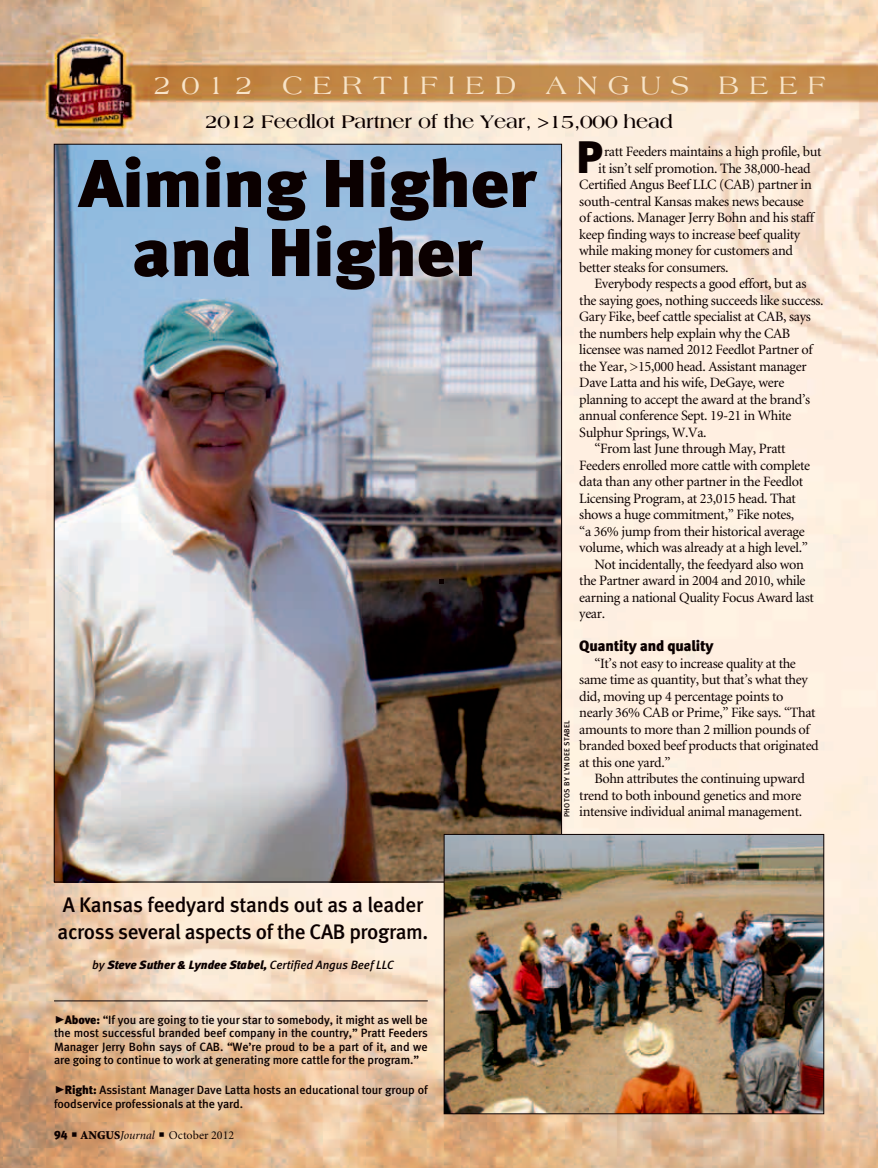
<style>
.page{position:relative;width:878px;height:1168px;background:#fff}
.page>*{position:absolute;margin:0;border:0;box-sizing:border-box;transform-origin:0 0}
.headline{font:67.5px "Meta Black LF";letter-spacing:-.01em;color:#0b0000;scale:1.1 1}
.Drop_Cap{font:45.45px "Meta Black LF";color:#0b0000}
.aj_notes{font:27px "Americana";letter-spacing:.38em;color:#f8e4c8}
.deck{font:21px/27px "Meta Medium LF";letter-spacing:-.02em;color:#0b0000}
.deck-2{font:700 19.5px "Americana";letter-spacing:-.01em;color:#0b0000}
.subhead{font:15px "Meta Black LF";letter-spacing:-.01em;color:#0b0000}
.body_text{font:14.25px/16.5px "Minion";letter-spacing:-.025em;color:#0b0000}
.Drop_Cap-2{font:14.25px "Minion";letter-spacing:-.025em;color:#0b0000}
.cutlines{font:12px/13.5px "Meta Medium LF";letter-spacing:-.01em;color:#0b0000;text-align:justify}
.byline{font:italic 12px "Meta Black LF";color:#0b0000}
.t1{font:12px "Minion";color:#0b0000}
.photo_credit{font:7.5px "Meta Medium LF";letter-spacing:.05em;color:#0b0000}
.s1{font-family:"Meta Medium LF"}
.s2{font-family:"Meta Black Caps Expert";font-size:21px}
.s3{font-family:"Meta Black LF"}
.s4{font-weight:900}
.s5{font-style:italic}
</style>
<div class="page">
<img style="left:0;top:0;width:878px;height:1168px">
<img style="left:56px;top:146px;width:503px;height:734px">
<svg style="left:439px;top:580px;width:4px;height:4px"></svg>
<hr style="left:54px;top:1000px;width:374px;height:1px;background:#0b0000">
<img style="left:446px;top:836px;width:376px;height:276px">
<div style="left:444px;top:834px;width:380px;height:280px;border:1px solid #0b0000"></div>
<p class="aj_notes" style="left:154px;top:70px;width:673px">2012 CERTIFIED ANGUS BEEF</p>
<p class="deck-2" style="left:205px;top:111px;width:469px">2012 Feedlot Partner of the Year, &gt;15,000 head</p>
<p class="headline" style="left:78px;top:143px;width:418px">Aiming Higher</p>
<p class="headline" style="left:132px;top:212px;width:319px">and Higher</p>
<p class="Drop_Cap" style="left:576px;top:129px;width:28px">P</p>
<p class="Drop_Cap-2" style="left:604px;top:145px;width:219px">ratt Feeders maintains a high profile, but</p>
<p class="Drop_Cap-2" style="left:598px;top:161px;width:214px">it isn’t self promotion. The 38,000-head</p>
<p class="Drop_Cap-2" style="left:579px;top:178px;width:234px">Certified Angus Beef LLC (CAB) partner in</p>
<p class="Drop_Cap-2" style="left:579px;top:194px;width:226px">south-central Kansas makes news because</p>
<p class="Drop_Cap-2" style="left:579px;top:211px;width:236px">of actions. Manager Jerry Bohn and his staff</p>
<p class="Drop_Cap-2" style="left:579px;top:227px;width:222px">keep finding ways to increase beef quality</p>
<p class="Drop_Cap-2" style="left:579px;top:244px;width:215px">while making money for customers and</p>
<p class="Drop_Cap-2" style="left:579px;top:260px;width:151px">better steaks for consumers.</p>
<p class="body_text" style="left:579px;top:276px;width:246px;text-indent:15px">Everybody respects a good effort, but as the saying goes, nothing succeeds like success.<br>Gary Fike, beef cattle specialist at CAB, says the numbers help explain why the CAB licensee was named 2012 Feedlot Partner of the Year, &gt;15,000 head. Assistant manager Dave Latta and his wife, DeGaye, were planning to accept the award at the brand’s annual conference Sept. 19-21 in White Sulphur Springs, W.Va.</p>
<p class="body_text" style="left:579px;top:441px;width:232px;text-indent:15px">“From last June through May, Pratt Feeders enrolled more cattle with complete data than any other partner in the Feedlot Licensing Program, at 23,015 head. That shows a huge commitment,” Fike notes,<br>“a 36% jump from their historical average volume, which was already at a high level.”</p>
<p class="body_text" style="left:579px;top:556px;width:236px;text-indent:15px">Not incidentally, the feedyard also won the Partner award in 2004 and 2010, while earning a national Quality Focus Award last year.</p>
<p class="subhead" style="left:579px;top:637px;width:136px">Quantity and quality</p>
<p class="body_text" style="left:579px;top:655px;width:241px;text-indent:15px">“It’s not easy to increase quality at the same time as quantity, but that’s what they did, moving up 4 percentage points to nearly 36% CAB or Prime,” Fike says. “That amounts to more than 2 million pounds of branded boxed beef products that originated at this one yard.”</p>
<p class="body_text" style="left:579px;top:771px;width:227px;text-align:right">Bohn attributes the continuing upward trend to both inbound genetics and more</p>
<p class="photo_credit" style="left:562px;top:817px;width:98px;rotate:-90deg">PHOTOS BY LYNDEE STABEL</p>
<p class="body_text" style="left:579px;top:804px;width:224px">intensive individual animal management.</p>
<p class="deck" style="left:58px;top:891px;width:372px">A Kansas feedyard stands out as a leader across several aspects of the CAB program.</p>
<p class="byline" style="left:92px;top:957px;width:303px"><span class="s1">by</span> Steve Suther &amp; Lyndee Stabel, <span class="s1">Certified Angus Beef LLC</span></p>
<p class="cutlines" style="left:54px;top:1012px;width:375px"><span class="s2">@</span><span class="s3">Above:</span> “If you are going to tie your star to somebody, it might as well be the most successful branded beef company in the country,” Pratt Feeders Manager Jerry Bohn says of CAB. “We’re proud to be a part of it, and we are going to continue to work at generating more cattle for the program.”</p>
<p class="cutlines" style="left:54px;top:1083px;width:375px"><span class="s2">@</span><span class="s3">Right:</span> Assistant Manager Dave Latta hosts an educational tour group of foodservice professionals at the yard.</p>
<p class="t1" style="left:54px;top:1129px;width:182px"><span class="s3">94</span> ■ <span class="s4">ANGUS</span><span class="s5">Journal</span> ■ October 2012</p>
</div>
